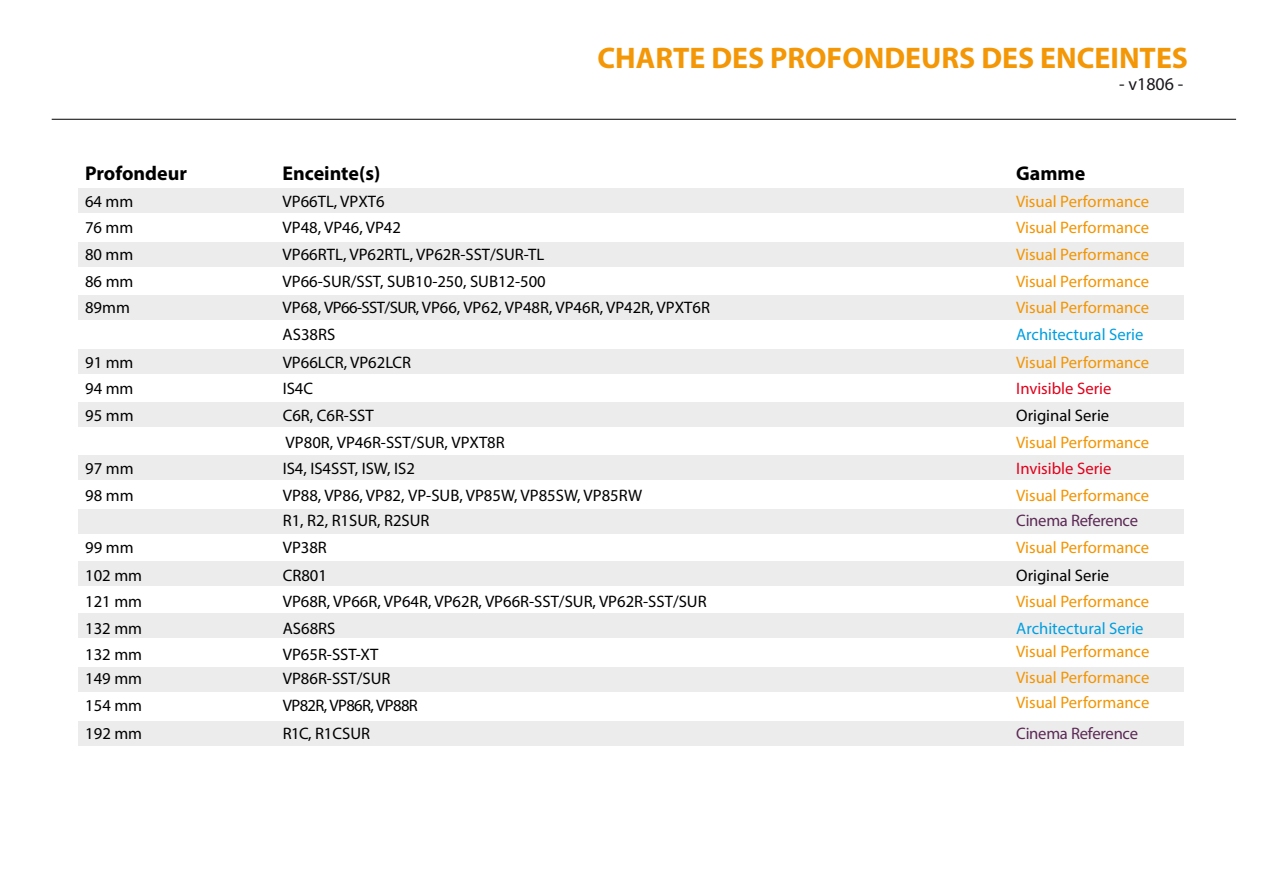
<style>
.page{position:relative;width:1263px;height:893px;background:#fff}
.page>*{position:absolute;margin:0;border:0;box-sizing:border-box;transform-origin:0 0}
.t1{font:700 29.85px "Myriad Pro";color:#f39706}
.t2{font:700 19.95px "Myriad Pro";color:#000}
.t3{font:18px "Myriad Pro";color:#1a171c}
.t4{font:16.65px/25px "Myriad Pro";color:#000}
.t5{font:16.65px "Myriad Pro";color:#f39400}
.t6{font:16.65px "Myriad Pro";color:#009ee0}
.t7{font:16.65px "Myriad Pro";letter-spacing:-.015em;color:#5c2955}
.t8{font:16.65px "Myriad Pro";color:#e2001a}
.t9{font:16.65px "Myriad Pro";letter-spacing:-.04em;color:#000}
</style>
<div class="page">
<hr style="left:52px;top:119px;width:1184px;height:1px;background:#000">
<div style="left:78px;top:188px;width:1105px;height:24px;background:#ececec"></div>
<div style="left:78px;top:242px;width:1105px;height:25px;background:#ececec"></div>
<div style="left:78px;top:295px;width:1105px;height:24px;background:#ececec"></div>
<div style="left:78px;top:349px;width:1105px;height:25px;background:#ececec"></div>
<div style="left:78px;top:402px;width:1105px;height:25px;background:#ececec"></div>
<div style="left:78px;top:455px;width:1105px;height:24px;background:#ececec"></div>
<div style="left:78px;top:509px;width:1105px;height:25px;background:#ececec"></div>
<div style="left:78px;top:561px;width:1105px;height:25px;background:#ececec"></div>
<div style="left:78px;top:614px;width:1105px;height:24px;background:#ececec"></div>
<div style="left:78px;top:667px;width:1105px;height:25px;background:#ececec"></div>
<div style="left:78px;top:721px;width:1105px;height:25px;background:#ececec"></div>
<h1 class="t1" style="left:597px;top:39px;width:592px">CHARTE DES PROFONDEURS DES ENCEINTES</h1>
<p class="t3" style="left:1119px;top:73px;width:66px">- v1806 -</p>
<p class="t2" style="left:85px;top:160px;width:103px">Profondeur</p>
<p class="t2" style="left:283px;top:160px;width:99px">Enceinte(s)</p>
<p class="t2" style="left:1016px;top:160px;width:71px">Gamme</p>
<p class="t4" style="left:85px;top:188px;width:50px">64 mm</p>
<p class="t4" style="left:283px;top:188px;width:104px">VP66TL, VPXT6</p>
<p class="t5" style="left:1016px;top:191px;width:135px">Visual Performance</p>
<p class="t4" style="left:85px;top:215px;width:50px">76 mm</p>
<p class="t4" style="left:283px;top:215px;width:120px">VP48, VP46, VP42</p>
<p class="t5" style="left:1016px;top:217px;width:135px">Visual Performance</p>
<p class="t4" style="left:85px;top:242px;width:50px">80 mm</p>
<p class="t4" style="left:283px;top:242px;width:263px">VP66RTL, VP62RTL, VP62R-SST/SUR-TL</p>
<p class="t5" style="left:1016px;top:244px;width:135px">Visual Performance</p>
<p class="t4" style="left:85px;top:268px;width:50px">86 mm</p>
<p class="t4" style="left:283px;top:268px;width:265px">VP66-SUR/SST, SUB10-250, SUB12-500</p>
<p class="t5" style="left:1016px;top:271px;width:135px">Visual Performance</p>
<p class="t4" style="left:85px;top:295px;width:46px">89mm</p>
<p class="t4" style="left:283px;top:295px;width:429px">VP68, VP66-SST/SUR, VP66, VP62, VP48R, VP46R, VP42R, VPXT6R</p>
<p class="t5" style="left:1016px;top:298px;width:134px">Visual Performance</p>
<p class="t4" style="left:283px;top:322px;width:54px">AS38RS</p>
<p class="t6" style="left:1016px;top:324px;width:129px">Architectural Serie</p>
<p class="t4" style="left:85px;top:349px;width:50px">91 mm</p>
<p class="t4" style="left:283px;top:349px;width:130px">VP66LCR, VP62LCR</p>
<p class="t5" style="left:1016px;top:352px;width:135px">Visual Performance</p>
<p class="t4" style="left:85px;top:376px;width:50px">94 mm</p>
<p class="t4" style="left:283px;top:376px;width:32px">IS4C</p>
<p class="t8" style="left:1016px;top:378px;width:97px">Invisible Serie</p>
<p class="t4" style="left:85px;top:403px;width:50px">95 mm</p>
<p class="t4" style="left:283px;top:403px;width:93px">C6R, C6R-SST</p>
<p class="t4" style="left:1016px;top:403px;width:95px">Original Serie</p>
<p class="t4" style="left:286px;top:429px;width:221px">VP80R, VP46R-SST/SUR, VPXT8R</p>
<p class="t5" style="left:1016px;top:432px;width:135px">Visual Performance</p>
<p class="t4" style="left:85px;top:456px;width:50px">97 mm</p>
<p class="t4" style="left:283px;top:456px;width:134px">IS4, IS4SST, ISW, IS2</p>
<p class="t8" style="left:1016px;top:458px;width:97px">Invisible Serie</p>
<p class="t4" style="left:85px;top:482px;width:50px">98 mm</p>
<p class="t4" style="left:283px;top:482px;width:361px">VP88, VP86, VP82, VP-SUB, VP85W, VP85SW, VP85RW<br>R1, R2, R1SUR, R2SUR</p>
<p class="t5" style="left:1016px;top:485px;width:135px">Visual Performance</p>
<p class="t7" style="left:1016px;top:510px;width:123px">Cinema Reference</p>
<p class="t4" style="left:85px;top:534px;width:50px">99 mm</p>
<p class="t4" style="left:283px;top:534px;width:46px">VP38R</p>
<p class="t5" style="left:1016px;top:537px;width:135px">Visual Performance</p>
<p class="t4" style="left:85px;top:562px;width:58px">102 mm</p>
<p class="t4" style="left:283px;top:562px;width:46px">CR801</p>
<p class="t4" style="left:1016px;top:562px;width:95px">Original Serie</p>
<p class="t4" style="left:85px;top:589px;width:58px">121 mm</p>
<p class="t4" style="left:283px;top:589px;width:425px">VP68R, VP66R, VP64R, VP62R, VP66R-SST/SUR, VP62R-SST/SUR</p>
<p class="t5" style="left:1016px;top:591px;width:135px">Visual Performance</p>
<p class="t4" style="left:85px;top:615px;width:58px">132 mm</p>
<p class="t4" style="left:283px;top:615px;width:54px">AS68RS</p>
<p class="t6" style="left:1016px;top:618px;width:129px">Architectural Serie</p>
<p class="t4" style="left:85px;top:642px;width:58px">132 mm</p>
<p class="t4" style="left:283px;top:642px;width:97px">VP65R-SST-XT</p>
<p class="t5" style="left:1016px;top:641px;width:135px">Visual Performance</p>
<p class="t4" style="left:85px;top:666px;width:58px">149 mm</p>
<p class="t4" style="left:283px;top:666px;width:109px">VP86R-SST/SUR</p>
<p class="t5" style="left:1016px;top:667px;width:135px">Visual Performance</p>
<p class="t4" style="left:85px;top:693px;width:58px">154 mm</p>
<p class="t9" style="left:283px;top:695px;width:137px">VP82R, VP86R, VP88R</p>
<p class="t5" style="left:1016px;top:692px;width:135px">Visual Performance</p>
<p class="t4" style="left:85px;top:721px;width:58px">192 mm</p>
<p class="t4" style="left:283px;top:721px;width:89px">R1C, R1CSUR</p>
<p class="t7" style="left:1016px;top:723px;width:123px">Cinema Reference</p>
</div>
